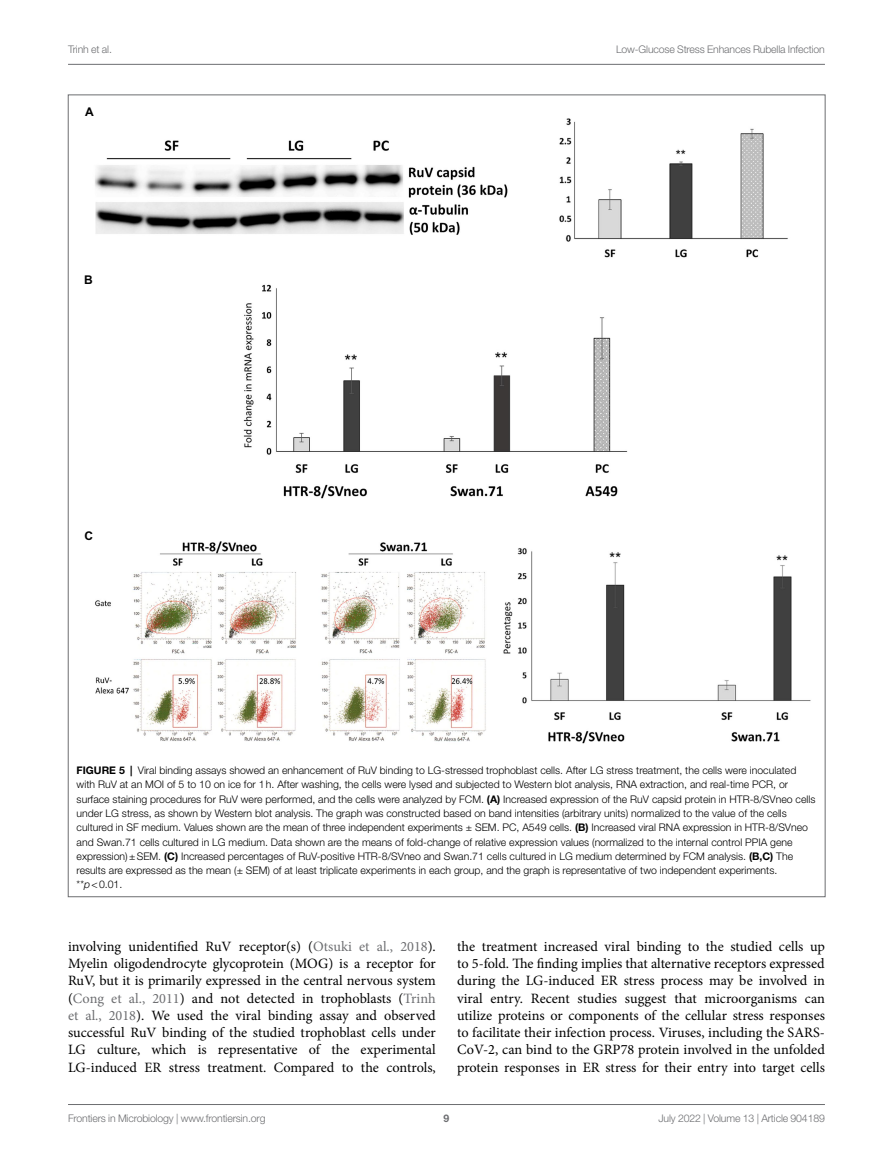
<style>
.page{position:relative;width:893px;height:1170px;background:#fff}
.page>*{position:absolute;margin:0;border:0;box-sizing:border-box;transform-origin:0 0}
.TEXT{font:14.25px/17.2px "Minion Pro";color:#000;text-align:justify}
.t1{font:700 12px "Arial";color:#000}
.FIG_LEG{font:300 10.5px/14.2px "Helvetica Neue LT Std";color:#000}
.t2{font:300 10.5px "Helvetica Neue LT Std";letter-spacing:-.015em;color:#6d6e71}
.t3{font:700 10.5px "Helvetica Neue LT Std";color:#6d6e71}
.s1{font-weight:700}
.s2{font-style:italic}
.s3{color:#6d6e71}
</style>
<div class="page">
<hr style="left:68px;top:64px;width:757px;height:1px;background:#6d6e71">
<hr style="left:68px;top:1104px;width:757px;height:1px;background:#6d6e71">
<img style="left:95px;top:118px;width:716px;height:626px">
<p class="t2" style="left:68px;top:42px;width:45px">Trinh et al.</p>
<p class="t2" style="left:616px;top:42px;width:210px">Low-Glucose Stress Enhances Rubella Infection</p>
<p class="t1" style="left:85px;top:104px;width:10px">A</p>
<p class="t1" style="left:84px;top:272px;width:10px">B</p>
<p class="t1" style="left:85px;top:527px;width:10px">C</p>
<p class="FIG_LEG" style="left:77px;top:763px;width:740px"><span class="s1">FIGURE 5 |</span> Viral binding assays showed an enhancement of RuV binding to LG-stressed trophoblast cells. After LG stress treatment, the cells were inoculated with RuV at an MOI of 5 to 10 on ice for 1h. After washing, the cells were lysed and subjected to Western blot analysis, RNA extraction, and real-time PCR, or surface staining procedures for RuV were performed, and the cells were analyzed by FCM. <span class="s1">(A)</span> Increased expression of the RuV capsid protein in HTR-8/SVneo cells under LG stress, as shown by Western blot analysis. The graph was constructed based on band intensities (arbitrary units) normalized to the value of the cells cultured in SF medium. Values shown are the mean of three independent experiments ± SEM. PC, A549 cells. <span class="s1">(B)</span> Increased viral RNA expression in HTR-8/SVneo and Swan.71 cells cultured in LG medium. Data shown are the means of fold-change of relative expression values (normalized to the internal control PPIA gene expression)±SEM. <span class="s1">(C)</span> Increased percentages of RuV-positive HTR-8/SVneo and Swan.71 cells cultured in LG medium determined by FCM analysis. <span class="s1">(B,C)</span> The results are expressed as the mean (± SEM) of at least triplicate experiments in each group, and the graph is representative of two independent experiments. **<span class="s2">p</span>&lt;0.01.</p>
<p class="TEXT" style="left:68px;top:937px;width:369px">involving unidentified RuV receptor(s) (<span class="s3">Otsuki et al., 2018</span>).<br>Myelin oligodendrocyte glycoprotein (MOG) is a receptor for RuV, but it is primarily expressed in the central nervous system (<span class="s3">Cong et al., 2011</span>) and not detected in trophoblasts (<span class="s3">Trinh et al., 2018</span>). We used the viral binding assay and observed successful RuV binding of the studied trophoblast cells under LG culture, which is representative of the experimental LG-induced ER stress treatment. Compared to the controls,</p>
<p class="TEXT" style="left:457px;top:937px;width:369px">the treatment increased viral binding to the studied cells up to 5-fold. The finding implies that alternative receptors expressed during the LG-induced ER stress process may be involved in viral entry. Recent studies suggest that microorganisms can utilize proteins or components of the cellular stress responses to facilitate their infection process. Viruses, including the SARS-CoV-2, can bind to the GRP78 protein involved in the unfolded protein responses in ER stress for their entry into target cells</p>
<p class="t2" style="left:68px;top:1111px;width:199px">Frontiers in Microbiology | www.frontiersin.org</p>
<p class="t3" style="left:444px;top:1111px;width:7px">9</p>
<p class="t2" style="left:658px;top:1111px;width:168px">July 2022 | Volume 13 | Article 904189</p>
</div>
